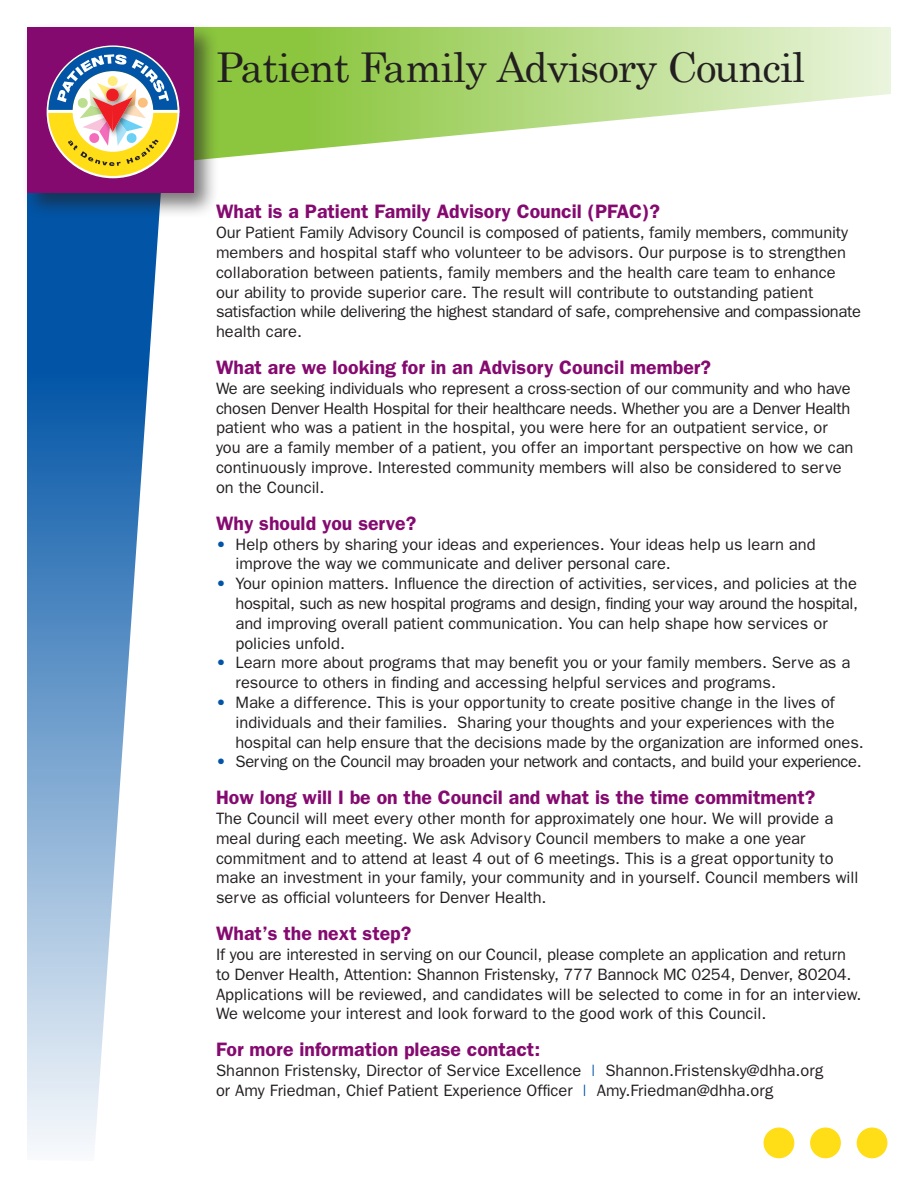
<style>
.page{position:relative;width:918px;height:1188px;background:#fff}
.page>*{position:absolute;margin:0;border:0;box-sizing:border-box;transform-origin:0 0}
.t1{font:41.1px "Century Schoolbook";letter-spacing:-.02em;color:#231f20}
.t2{font:600 19.5px "Franklin Gothic";color:#850a70}
.t3{font:16.5px/19.8px "Franklin Gothic";color:#231f20}
.t4{font:16.5px "Franklin Gothic";letter-spacing:-.02em;color:#231f20}
.s1{color:#0154a6}
</style>
<div class="page">
<svg style="left:27px;top:218px;width:132px;height:930px"></svg>
<svg style="left:219px;top:27px;width:672px;height:131px"></svg>
<div style="left:764px;top:1128px;width:30px;height:30px;background:#ffdd17;border-radius:50%"></div>
<div style="left:810px;top:1128px;width:31px;height:30px;background:#ffdd17;border-radius:50%"></div>
<div style="left:857px;top:1128px;width:30px;height:30px;background:#ffdd17;border-radius:50%"></div>
<div style="left:22px;top:22px;width:197px;height:196px;background:#231f20;opacity:.6"></div>
<div style="left:27px;top:27px;width:167px;height:165px;background:#850a70"></div>
<svg style="left:47px;top:45px;width:132px;height:132px"></svg>
<div style="left:106px;top:89px;width:13px;height:12px;background:#ee1d23;border-radius:50%"></div>
<p class="t1" style="left:216px;top:42px;width:591px">Patient Family Advisory Council</p>
<p class="t2" style="left:216px;top:200px;width:445px">What is a Patient Family Advisory Council (PFAC)?</p>
<p class="t3" style="left:216px;top:222px;width:647px">Our Patient Family Advisory Council is composed of patients, family members, community members and hospital staff who volunteer to be advisors. Our purpose is to strengthen collaboration between patients, family members and the health care team to enhance our ability to provide superior care. The result will contribute to outstanding patient satisfaction while delivering the highest standard of safe, comprehensive and compassionate health care.</p>
<p class="t2" style="left:216px;top:356px;width:497px">What are we looking for in an Advisory Council member?</p>
<p class="t3" style="left:216px;top:378px;width:636px">We are seeking individuals who represent a cross-section of our community and who have</p>
<p class="t4" style="left:216px;top:399px;width:636px">chosen Denver Health Hospital for their healthcare needs. Whether you are a Denver Health</p>
<p class="t3" style="left:216px;top:418px;width:639px">patient who was a patient in the hospital, you were here for an outpatient service, or you are a family member of a patient, you offer an important perspective on how we can continuously improve. Interested community members will also be considered to serve on the Council.</p>
<p class="t2" style="left:216px;top:512px;width:202px">Why should you serve?</p>
<p class="t3" style="left:236px;top:534px;width:582px;text-indent:-20px"><span class="s1">•</span> Help others by sharing your ideas and experiences. Your ideas help us learn and improve the way we communicate and deliver personal care.</p>
<p class="t3" style="left:216px;top:573px;width:642px"><span class="s1">•</span> Your opinion matters. Influence the direction of activities, services, and policies at the</p>
<p class="t4" style="left:236px;top:594px;width:624px">hospital, such as new hospital programs and design, finding your way around the hospital,</p>
<p class="t3" style="left:236px;top:613px;width:594px">and improving overall patient communication. You can help shape how services or</p>
<p class="t3" style="left:236px;top:633px;width:111px">policies unfold.</p>
<p class="t3" style="left:216px;top:653px;width:636px"><span class="s1">•</span> Learn more about programs that may benefit you or your family members. Serve as a</p>
<p class="t3" style="left:236px;top:672px;width:542px">resource to others in finding and accessing helpful services and programs.</p>
<p class="t3" style="left:216px;top:692px;width:620px"><span class="s1">•</span> Make a difference. This is your opportunity to create positive change in the lives of</p>
<p class="t3" style="left:236px;top:712px;width:601px">individuals and their families. Sharing your thoughts and your experiences with the</p>
<p class="t3" style="left:236px;top:732px;width:630px">hospital can help ensure that the decisions made by the organization are informed ones.</p>
<p class="t4" style="left:216px;top:752px;width:647px"><span class="s1">•</span> Serving on the Council may broaden your network and contacts, and build your experience.</p>
<p class="t2" style="left:216px;top:786px;width:601px">How long will I be on the Council and what is the time commitment?</p>
<p class="t3" style="left:216px;top:808px;width:619px">The Council will meet every other month for approximately one hour. We will provide a</p>
<p class="t3" style="left:216px;top:828px;width:644px">meal during each meeting. We ask Advisory Council members to make a one year commitment and to attend at least 4 out of 6 meetings. This is a great opportunity to make an investment in your family, your community and in yourself. Council members will serve as official volunteers for Denver Health.</p>
<p class="t2" style="left:216px;top:922px;width:197px">What’s the next step?</p>
<p class="t3" style="left:216px;top:944px;width:637px">If you are interested in serving on our Council, please complete an application and return to Denver Health, Attention: Shannon Fristensky, 777 Bannock MC 0254, Denver, 80204.</p>
<p class="t3" style="left:216px;top:984px;width:647px">Applications will be reviewed, and candidates will be selected to come in for an interview.<br>We welcome your interest and look forward to the good work of this Council.</p>
<p class="t2" style="left:216px;top:1038px;width:326px">For more information please contact:</p>
<p class="t3" style="left:216px;top:1060px;width:609px">Shannon Fristensky, Director of Service Excellence <span class="s1">|</span> Shannon.Fristensky@dhha.org</p>
<p class="t3" style="left:216px;top:1080px;width:559px">or Amy Friedman, Chief Patient Experience Officer <span class="s1">|</span> Amy.Friedman@dhha.org</p>
</div>
